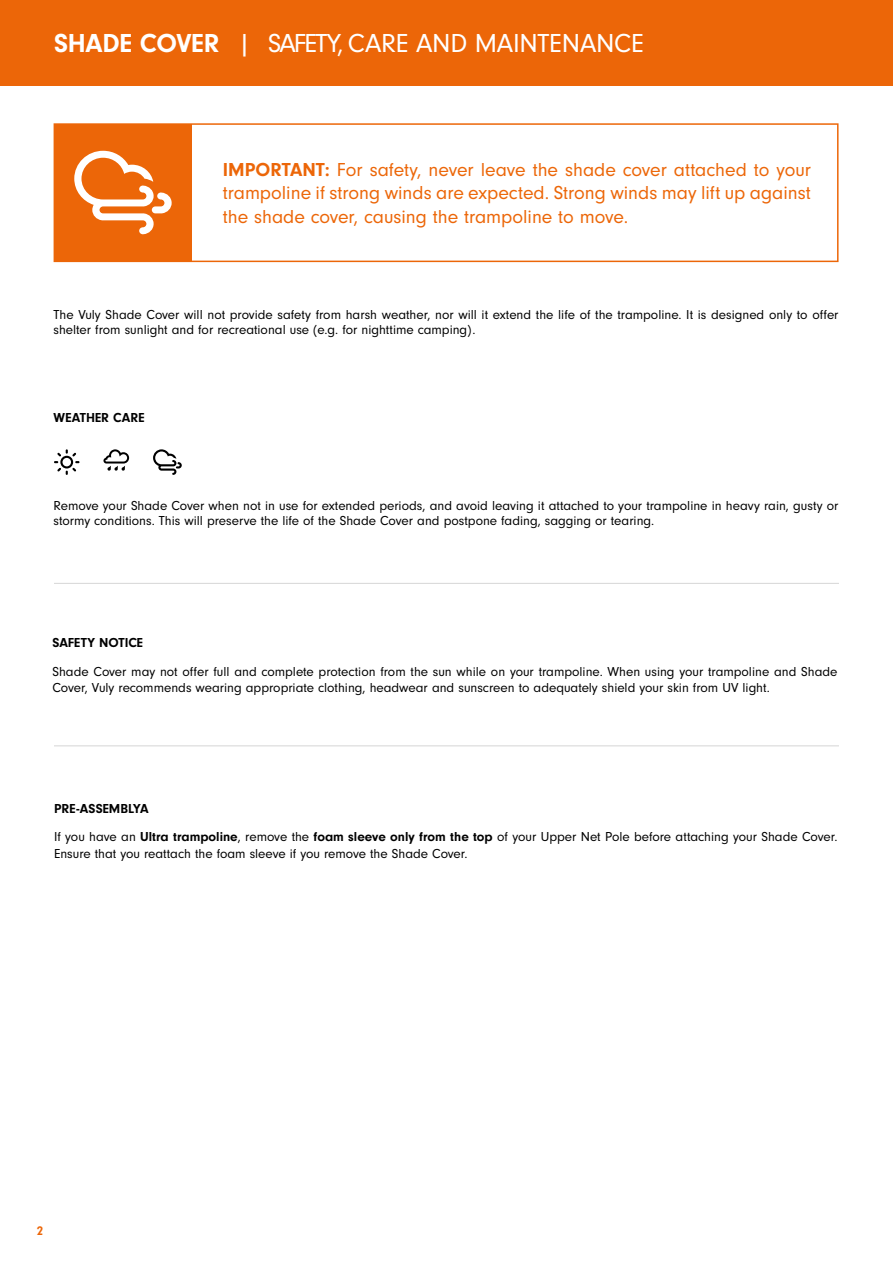
<style>
.page{position:relative;width:893px;height:1263px;background:#fff}
.page>*{position:absolute;margin:0;border:0;box-sizing:border-box;transform-origin:0 0}
.t1{font:27px "Neuzeit Gro";letter-spacing:-.01em;color:#fff}
.t2{font:19.5px/23.4px "Neuzeit Gro";color:#ec6608;text-align:justify}
.t3{font:13.5px/15px "Neuzeit Gro";color:#000}
.t4{font:700 13.5px "Neuzeit Gro";color:#000}
.t5{font:700 12.9px "Neuzeit Gro";color:#ec6608}
.s1{font-weight:700}
</style>
<div class="page">
<div style="left:0;top:0;width:893px;height:85px;background:#ec6608"></div>
<svg style="left:153px;top:449px;width:29px;height:26px"></svg>
<svg style="left:54px;top:449px;width:26px;height:26px"></svg>
<hr style="left:54px;top:583px;width:785px;height:1px;background:#dadada">
<hr style="left:54px;top:745px;width:785px;height:1px;background:#dadada">
<svg style="left:103px;top:449px;width:26px;height:22px"></svg>
<div style="left:54px;top:123px;width:784px;height:139px;border:2px solid #ec6608"></div>
<div style="left:54px;top:124px;width:138px;height:137px;background:#ec6608"></div>
<svg style="left:74px;top:151px;width:98px;height:83px"></svg>
<h1 class="t1" style="left:54px;top:29px;width:591px"><span class="s1">SHADE COVER</span> | SAFETY, CARE AND MAINTENANCE</h1>
<h2 class="t2" style="left:223px;top:158px;width:590px"><span class="s1">IMPORTANT:</span> For safety, never leave the shade cover attached to your trampoline if strong winds are expected. Strong winds may lift up against the shade cover, causing the trampoline to move.</h2>
<p class="t3" style="left:54px;top:307px;width:786px">The Vuly Shade Cover will not provide safety from harsh weather, nor will it extend the life of the trampoline. It is designed only to offer shelter from sunlight and for recreational use (e.g. for nighttime camping).</p>
<p class="t4" style="left:54px;top:410px;width:93px">WEATHER CARE</p>
<p class="t3" style="left:54px;top:498px;width:786px">Remove your Shade Cover when not in use for extended periods, and avoid leaving it attached to your trampoline in heavy rain, gusty or stormy conditions. This will preserve the life of the Shade Cover and postpone fading, sagging or tearing.</p>
<p class="t4" style="left:52px;top:635px;width:92px">SAFETY NOTICE</p>
<p class="t3" style="left:52px;top:664px;width:786px;line-height:16.2px">Shade Cover may not offer full and complete protection from the sun while on your trampoline. When using your trampoline and Shade<br>Cover, Vuly recommends wearing appropriate clothing, headwear and sunscreen to adequately shield your skin from UV light.</p>
<p class="t3" style="left:54px;top:794px;width:785px;line-height:29px"><span class="s1">PRE-ASSEMBLYA<br></span>If you have an <span class="s1">Ultra trampoline</span>, remove the <span class="s1">foam sleeve only from the top</span> of your Upper Net Pole before attaching your Shade Cover.</p>
<p class="t3" style="left:54px;top:846px;width:415px">Ensure that you reattach the foam sleeve if you remove the Shade Cover.</p>
<p class="t5" style="left:37px;top:1223px;width:8px">2</p>
</div>
